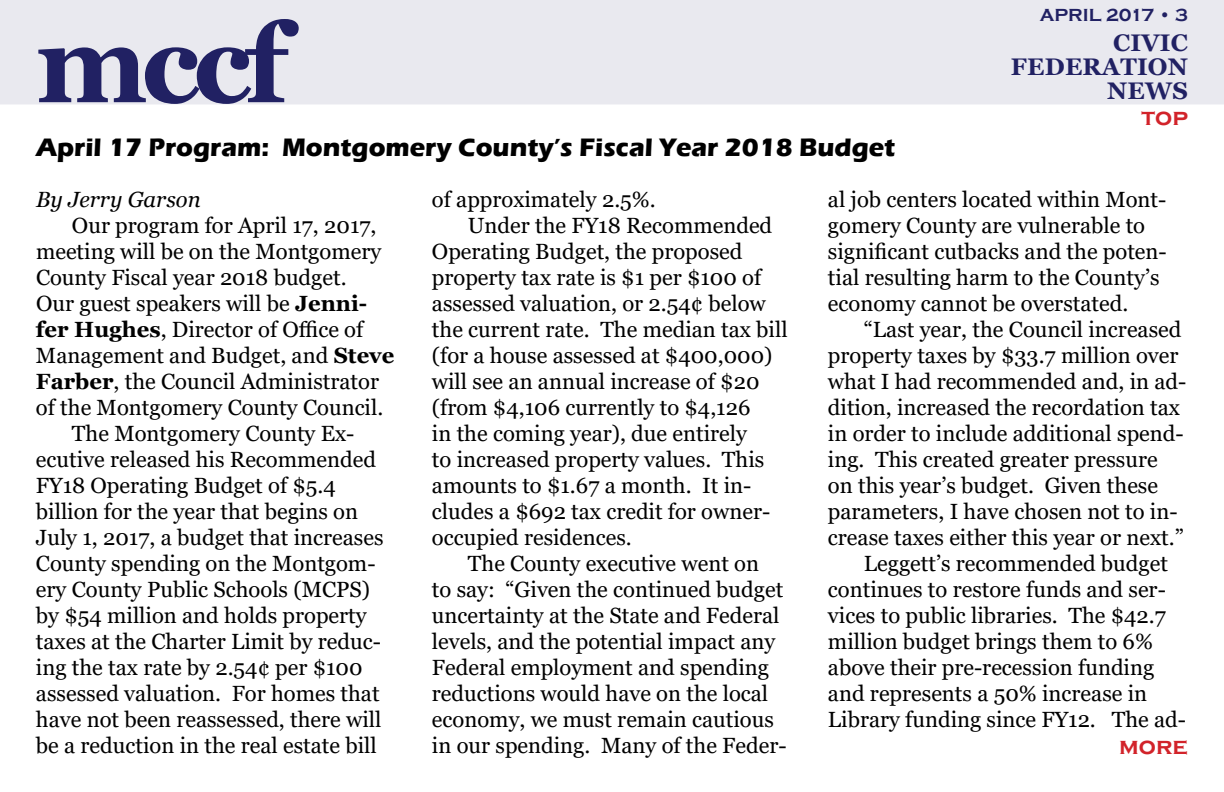
<style>
.page{position:relative;width:1224px;height:792px;background:#fff}
.page>*{position:absolute;margin:0;border:0;box-sizing:border-box;transform-origin:0 0}
.t1{font:700 110px "Georgia";color:#212163}
.t2{font:700 26px "Eras ITC";color:#000}
.t3{font:700 24px/24px "Georgia";letter-spacing:.01em;color:#212163;text-align:right}
.t4{font:700 24px "Copperplate Gothic";color:#d2232a}
.t5{font:22px/26px "Georgia";color:#000}
.t6{font:italic 22px "Georgia";color:#000}
.t7{font:700 18px "Copperplate Gothic";color:#212163}
.s1{font-weight:700}
</style>
<div class="page">
<div style="left:0;top:0;width:1224px;height:104px;background:#e9e9ef"></div>
<h1 class="t1" style="left:36px;top:-7px;width:264px">mccf</h1>
<p class="t7" style="left:1040px;top:5px;width:150px">april 2017 • 3</p>
<p class="t3" style="left:1011px;top:30px;width:179px">civic federation news</p>
<p class="t4" style="left:1142px;top:104px;width:48px">top</p>
<p class="t2" style="left:36px;top:133px;width:861px">April 17 Program: Montgomery County’s Fiscal Year 2018 Budget</p>
<p class="t6" style="left:36px;top:185px;width:166px">By Jerry Garson</p>
<p class="t5" style="left:72px;top:213px;width:306px">Our program for April 17, 2017,</p>
<p class="t5" style="left:36px;top:239px;width:347px">meeting will be on the Montgomery</p>
<p class="t5" style="left:36px;top:265px;width:312px">County Fiscal year 2018 budget.</p>
<p class="t5" style="left:36px;top:291px;width:333px">Our guest speakers will be <span class="s1">Jenni-</span></p>
<p class="t5" style="left:36px;top:317px;width:329px"><span class="s1">fer Hughes</span>, Director of Office of</p>
<p class="t5" style="left:36px;top:343px;width:360px">Management and Budget, and <span class="s1">Steve</span></p>
<p class="t5" style="left:36px;top:369px;width:345px"><span class="s1">Farber</span>, the Council Administrator</p>
<p class="t5" style="left:36px;top:395px;width:349px">of the Montgomery County Council.</p>
<p class="t5" style="left:72px;top:421px;width:284px">The Montgomery County Ex-</p>
<p class="t5" style="left:36px;top:447px;width:342px">ecutive released his Recommended</p>
<p class="t5" style="left:36px;top:473px;width:301px">FY18 Operating Budget of $5.4</p>
<p class="t5" style="left:36px;top:499px;width:324px">billion for the year that begins on</p>
<p class="t5" style="left:36px;top:525px;width:349px">July 1, 2017, a budget that increases</p>
<p class="t5" style="left:36px;top:551px;width:341px">County spending on the Montgom-</p>
<p class="t5" style="left:36px;top:577px;width:336px">ery County Public Schools (MCPS)</p>
<p class="t5" style="left:36px;top:603px;width:332px">by $54 million and holds property</p>
<p class="t5" style="left:36px;top:629px;width:347px">taxes at the Charter Limit by reduc-</p>
<p class="t5" style="left:36px;top:655px;width:328px">ing the tax rate by 2.54¢ per $100</p>
<p class="t5" style="left:36px;top:681px;width:345px">assessed valuation. For homes that</p>
<p class="t5" style="left:36px;top:707px;width:347px">have not been reassessed, there will</p>
<p class="t5" style="left:36px;top:733px;width:342px">be a reduction in the real estate bill</p>
<p class="t5" style="left:432px;top:187px;width:225px">of approximately 2.5%.</p>
<p class="t5" style="left:468px;top:213px;width:306px">Under the FY18 Recommended</p>
<p class="t5" style="left:432px;top:239px;width:312px">Operating Budget, the proposed</p>
<p class="t5" style="left:432px;top:265px;width:331px">property tax rate is $1 per $100 of</p>
<p class="t5" style="left:432px;top:291px;width:335px">assessed valuation, or 2.54¢ below</p>
<p class="t5" style="left:432px;top:317px;width:357px">the current rate. The median tax bill</p>
<p class="t5" style="left:432px;top:343px;width:342px">(for a house assessed at $400,000)</p>
<p class="t5" style="left:432px;top:369px;width:329px">will see an annual increase of $20</p>
<p class="t5" style="left:432px;top:395px;width:320px">(from $4,106 currently to $4,126</p>
<p class="t5" style="left:432px;top:421px;width:316px">in the coming year), due entirely</p>
<p class="t5" style="left:432px;top:447px;width:334px">to increased property values. This</p>
<p class="t5" style="left:432px;top:473px;width:321px">amounts to $1.67 a month. It in-</p>
<p class="t5" style="left:432px;top:499px;width:340px">cludes a $692 tax credit for owner-</p>
<p class="t5" style="left:432px;top:525px;width:201px">occupied residences.</p>
<p class="t5" style="left:468px;top:551px;width:293px">The County executive went on</p>
<p class="t5" style="left:432px;top:577px;width:353px">to say: “Given the continued budget</p>
<p class="t5" style="left:432px;top:603px;width:349px">uncertainty at the State and Federal</p>
<p class="t5" style="left:432px;top:629px;width:345px">levels, and the potential impact any</p>
<p class="t5" style="left:432px;top:655px;width:339px">Federal employment and spending</p>
<p class="t5" style="left:432px;top:681px;width:338px">reductions would have on the local</p>
<p class="t5" style="left:432px;top:707px;width:343px">economy, we must remain cautious</p>
<p class="t5" style="left:432px;top:733px;width:356px">in our spending. Many of the Feder-</p>
<p class="t5" style="left:828px;top:187px;width:340px">al job centers located within Mont&shy;gomery County are vulnerable to significant cutbacks and the poten&shy;tial resulting harm to the County’s economy cannot be overstated.</p>
<p class="t5" style="left:864px;top:317px;width:319px">“Last year, the Council increased</p>
<p class="t5" style="left:828px;top:343px;width:352px">property taxes by $33.7 million over</p>
<p class="t5" style="left:828px;top:369px;width:360px">what I had recommended and, in ad-</p>
<p class="t5" style="left:828px;top:395px;width:353px">dition, increased the recordation tax</p>
<p class="t5" style="left:828px;top:421px;width:357px">in order to include additional spend-</p>
<p class="t5" style="left:828px;top:447px;width:331px">ing. This created greater pressure</p>
<p class="t5" style="left:828px;top:473px;width:332px">on this year’s budget. Given these</p>
<p class="t5" style="left:828px;top:499px;width:351px">parameters, I have chosen not to in-</p>
<p class="t5" style="left:828px;top:525px;width:357px">crease taxes either this year or next.”</p>
<p class="t5" style="left:864px;top:551px;width:305px">Leggett’s recommended budget</p>
<p class="t5" style="left:828px;top:577px;width:339px">continues to restore funds and ser-</p>
<p class="t5" style="left:828px;top:603px;width:339px">vices to public libraries. The $42.7</p>
<p class="t5" style="left:828px;top:629px;width:327px">million budget brings them to 6%</p>
<p class="t5" style="left:828px;top:655px;width:328px">above their pre-recession funding</p>
<p class="t5" style="left:828px;top:681px;width:321px">and represents a 50% increase in</p>
<p class="t5" style="left:828px;top:707px;width:360px">Library funding since FY12. The ad-</p>
<p class="t4" style="left:1119px;top:732px;width:70px">more</p>
</div>
